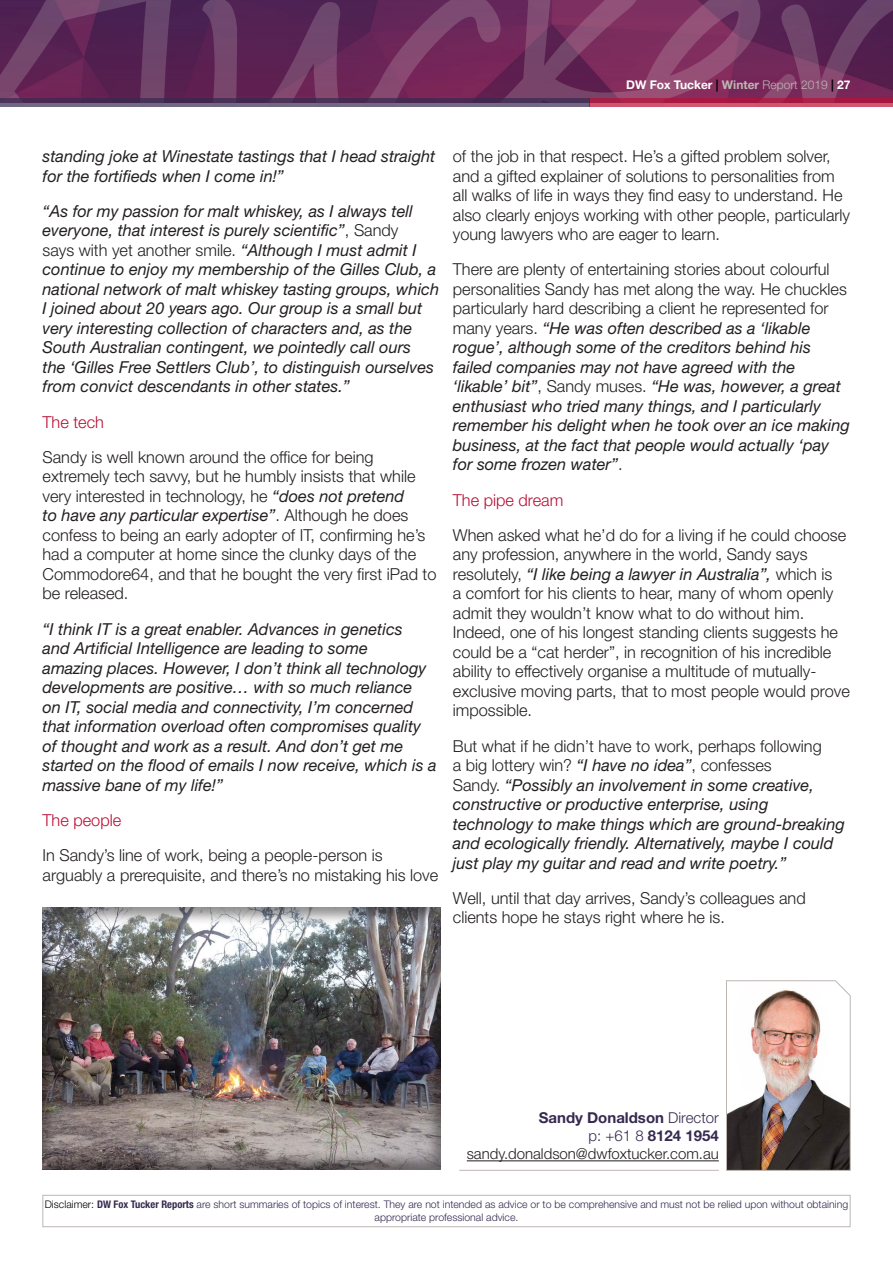
<style>
.page{position:relative;width:893px;height:1263px;background:#fff}
.page>*{position:absolute;margin:0;border:0;box-sizing:border-box;transform-origin:0 0}
.Body{font:italic 16.5px/19.5px "Helvetica Neue LT Std";color:#231f20}
.t1{font:300 16.5px/19.5px "Helvetica Neue LT Std";color:#231f20}
.t2{font:300 16.5px "Helvetica Neue LT Std";color:#b90f36}
.t3{font:300 15px/18px "Helvetica Neue LT Std";color:#231f20;text-align:right}
.t4{font:700 12px "Helvetica Neue LT Std";color:#fff}
.t5{font:300 10.5px/13.5px "Helvetica Neue LT Std";color:#362a50;text-align:center}
.s1{color:#000}
.s2{color:#bdb7b3}
.s3{font-weight:300;color:#bdb7b3}
.s4{font-weight:300;font-style:normal}
.s5{font-weight:400;font-style:italic}
.s6{font-weight:700;color:#362a50}
.s7{color:#362a50}
.s8{font-weight:700;font-stretch:condensed}
</style>
<div class="page">
<div style="left:43px;top:1195px;width:807px;height:32px;border:1px solid #bdb7b3"></div>
<svg style="left:0;top:0;width:893px;height:106px;background:#6e315e"></svg>
<svg style="left:0;top:98px;width:590px;height:8px;background:#574265"></svg>
<hr style="left:459px;top:1170px;width:260px;height:1px;background:#bdb7b3">
<hr style="left:467px;top:1160px;width:252px;height:1px;background:#231f20">
<img style="left:726px;top:980px;width:125px;height:191px">
<div style="left:41px;top:905px;width:401px;height:265px;background:#231f20;opacity:.5"></div>
<p class="t4" style="left:626px;top:78px;width:226px">DW Fox Tucker <span class="s1">|</span> <span class="s2">Winter</span> <span class="s3">Report 2019</span> <span class="s1">|</span> 27</p>
<p class="Body" style="left:43px;top:146px;width:394px">standing joke at Winestate tastings that I head straight for the fortifieds when I come in!”</p>
<p class="Body" style="left:43px;top:201px;width:398px">“As for my passion for malt whiskey, as I always tell everyone, that interest is purely scientific”<span class="s4">, Sandy<br>says with yet another smile.</span> “Although I must admit I continue to enjoy my membership of the Gilles Club, a national network of malt whiskey tasting groups, which I joined about 20 years ago. Our group is a small but very interesting collection of characters and, as the South Australian contingent, we pointedly call ours<br>the ‘Gilles Free Settlers Club’, to distinguish ourselves from convict descendants in other states.”</p>
<p class="t2" style="left:43px;top:412px;width:63px">The tech</p>
<p class="t1" style="left:43px;top:447px;width:395px">Sandy is well known around the office for being extremely tech savvy, but he humbly insists that while very interested in technology, he <span class="s5">“does not pretend<br>to have any particular expertise”</span>. Although he does confess to being an early adopter of IT, confirming he’s had a computer at home since the clunky days of the Commodore64, and that he bought the very first iPad to be released.</p>
<p class="Body" style="left:43px;top:619px;width:395px">“I think IT is a great enabler. Advances in genetics<br>and Artificial Intelligence are leading to some<br>amazing places. However, I don’t think all technology developments are positive… with so much reliance<br>on IT, social media and connectivity, I’m concerned that information overload often compromises quality of thought and work as a result. And don’t get me started on the flood of emails I now receive, which is a massive bane of my life!”</p>
<p class="t2" style="left:43px;top:810px;width:80px">The people</p>
<p class="t1" style="left:43px;top:845px;width:397px">In Sandy’s line of work, being a people-person is arguably a prerequisite, and there’s no mistaking his love</p>
<p class="t1" style="left:453px;top:146px;width:399px">of the job in that respect. He’s a gifted problem solver, and a gifted explainer of solutions to personalities from all walks of life in ways they find easy to understand. He also clearly enjoys working with other people, particularly young lawyers who are eager to learn.</p>
<p class="Body" style="left:453px;top:259px;width:399px"><span class="s4">There are plenty of entertaining stories about colourful personalities Sandy has met along the way. He chuckles particularly hard describing a client he represented for many years.</span> “He was often described as a ‘likable rogue’, although some of the creditors behind his failed companies may not have agreed with the ‘likable’ bit”<span class="s4">, Sandy muses.</span> “He was, however, a great enthusiast who tried many things, and I particularly remember his delight when he took over an ice making business, at the fact that people would actually ‘pay for some frozen water”<span class="s4">.</span></p>
<p class="t2" style="left:453px;top:490px;width:112px">The pipe dream</p>
<p class="t1" style="left:453px;top:525px;width:398px">When asked what he’d do for a living if he could choose any profession, anywhere in the world, Sandy says resolutely, <span class="s5">“I like being a lawyer in Australia”,</span> which is<br>a comfort for his clients to hear, many of whom openly admit they wouldn’t know what to do without him.<br>Indeed, one of his longest standing clients suggests he could be a “cat herder”, in recognition of his incredible ability to effectively organise a multitude of mutually&shy;exclusive moving parts, that to most people would prove impossible.</p>
<p class="Body" style="left:453px;top:736px;width:393px"><span class="s4">But what if he didn’t have to work, perhaps following<br>a big lottery win?</span> “I have no idea”<span class="s4">, confesses<br>Sandy.</span> “Possibly an involvement in some creative, constructive or productive enterprise, using technology to make things which are ground-breaking and ecologically friendly. Alternatively, maybe I could just play my guitar and read and write poetry.”</p>
<p class="t1" style="left:453px;top:888px;width:354px">Well, until that day arrives, Sandy’s colleagues and clients hope he stays right where he is.</p>
<p class="t3" style="left:467px;top:1109px;width:254px"><span class="s6">Sandy Donaldson</span> <span class="s7">Director<br>p: +61 8</span> <span class="s6">8124 1954 </span>sandy.donaldson@dwfoxtucker.com.au</p>
<p class="t5" style="left:45px;top:1197px;width:805px"><span class="s1">Disclaimer:</span> <span class="s8">DW Fox Tucker Reports</span> are short summaries of topics of interest. They are not intended as advice or to be comprehensive and must not be relied upon without obtaining appropriate professional advice.</p>
</div>
